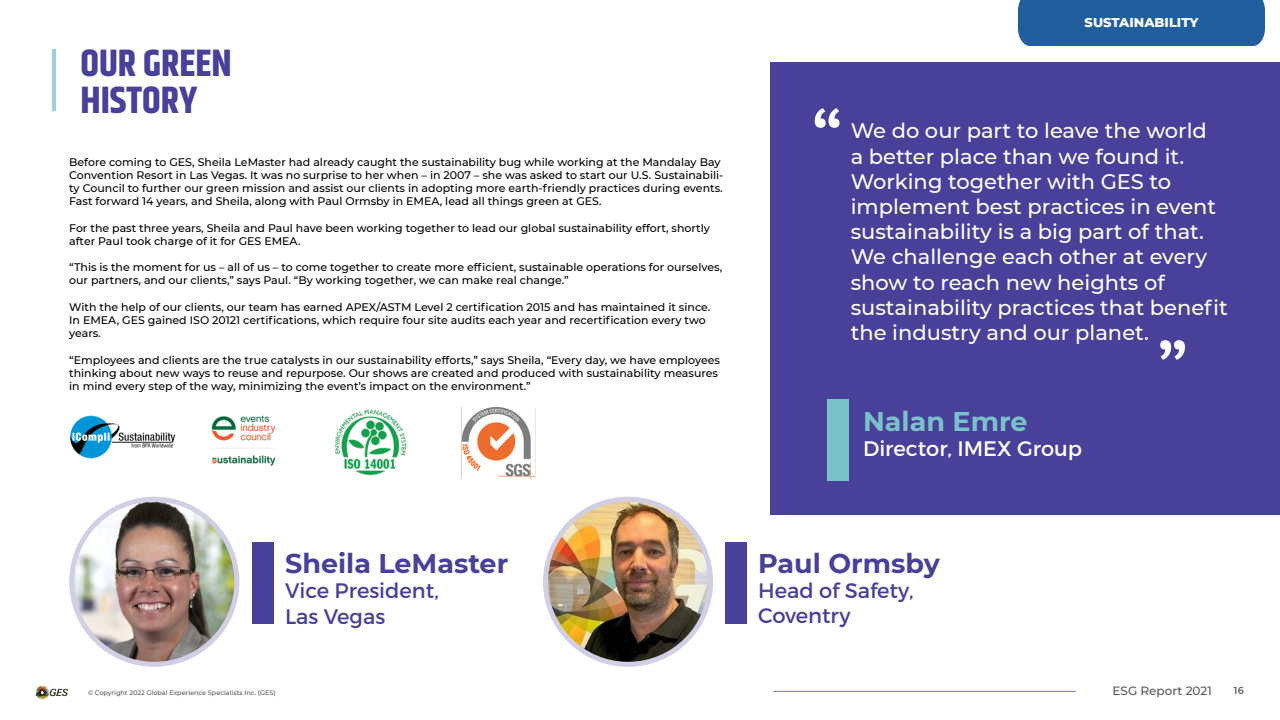
<style>
.page{position:relative;width:1280px;height:720px;background:#fff}
.page>*{position:absolute;margin:0;border:0;box-sizing:border-box;transform-origin:0 0}
.t1{font:700 38px/37px "Khand";color:#484099}
.t2{font:700 27px "Montserrat";color:#484099}
.t3{font:700 27px "Montserrat";color:#7ac2c9}
.t4{font:500 21px/25.2px "Montserrat";color:#fff}
.t5{font:21px/25.2px "Montserrat";color:#484099}
.t6{font:21px "Montserrat";color:#fff}
.t7{font:800 13px "Montserrat";color:#fff}
.t8{font:500 12px "Montserrat";color:#54565a}
.t9{font:500 11px/13.2px "Montserrat";color:#000}
.t10{font:10px "Montserrat";color:#54565a}
.t11{font:500 6.5px "Montserrat";color:#54565a}
</style>
<div class="page">
<hr style="left:773px;top:691px;width:303px;height:1px;background:#7670b1">
<svg style="left:36px;top:686px;width:32px;height:13px"></svg>
<div style="left:1018px;top:0;width:247px;height:46px;background:#215e9e"></div>
<div style="left:770px;top:62px;width:510px;height:453px;background:#484099"></div>
<svg style="left:815px;top:108px;width:24px;height:20px"></svg>
<svg style="left:1160px;top:340px;width:25px;height:20px"></svg>
<div style="left:827px;top:399px;width:22px;height:82px;background:#7ac2c9"></div>
<img style="left:71px;top:407px;width:465px;height:72px">
<hr style="left:52px;top:49px;width:4px;height:62px;background:#9cd0d6">
<img style="left:546px;top:499px;width:165px;height:165px;border-radius:83px">
<div style="left:543px;top:497px;width:170px;height:170px;border:5px solid #d2cfe5;border-radius:50%"></div>
<img style="left:72px;top:499px;width:165px;height:165px;border-radius:83px">
<div style="left:69px;top:497px;width:170px;height:170px;border:5px solid #d2cfe5;border-radius:50%"></div>
<div style="left:252px;top:542px;width:22px;height:82px;background:#484099"></div>
<div style="left:725px;top:542px;width:22px;height:82px;background:#484099"></div>
<h1 class="t1" style="left:81px;top:47px;width:153px">OUR GREEN<br>HISTORY</h1>
<p class="t9" style="left:69px;top:155px;width:656px">Before coming to GES, Sheila LeMaster had already caught the sustainability bug while working at the Mandalay Bay Convention Resort in Las Vegas. It was no surprise to her when – in 2007 – she was asked to start our U.S. Sustainabili&shy;ty Council to further our green mission and assist our clients in adopting more earth-friendly practices during events.<br>Fast forward 14 years, and Sheila, along with Paul Ormsby in EMEA, lead all things green at GES.</p>
<p class="t9" style="left:69px;top:221px;width:642px">For the past three years, Sheila and Paul have been working together to lead our global sustainability effort, shortly after Paul took charge of it for GES EMEA.</p>
<p class="t9" style="left:69px;top:260px;width:654px">“This is the moment for us – all of us – to come together to create more efficient, sustainable operations for ourselves, our partners, and our clients,” says Paul. “By working together, we can make real change.”</p>
<p class="t9" style="left:69px;top:300px;width:643px">With the help of our clients, our team has earned APEX/ASTM Level 2 certification 2015 and has maintained it since.<br>In EMEA, GES gained ISO 20121 certifications, which require four site audits each year and recertification every two years.</p>
<p class="t9" style="left:69px;top:353px;width:652px">“Employees and clients are the true catalysts in our sustainability efforts,” says Sheila, “Every day, we have employees thinking about new ways to reuse and repurpose. Our shows are created and produced with sustainability measures in mind every step of the way, minimizing the event’s impact on the environment.”</p>
<p class="t7" style="left:1085px;top:13px;width:115px">SUSTAINABILITY</p>
<p class="t4" style="left:851px;top:117px;width:379px">We do our part to leave the world<br>a better place than we found it.<br>Working together with GES to implement best practices in event sustainability is a big part of that.<br>We challenge each other at every show to reach new heights of sustainability practices that benefit the industry and our planet.</p>
<h2 class="t3" style="left:863px;top:402px;width:166px">Nalan Emre</h2>
<h3 class="t6" style="left:863px;top:435px;width:221px">Director, IMEX Group</h3>
<h2 class="t2" style="left:285px;top:544px;width:225px">Sheila LeMaster</h2>
<h3 class="t5" style="left:285px;top:578px;width:155px">Vice President,<br>Las Vegas</h3>
<h2 class="t2" style="left:758px;top:544px;width:183px">Paul Ormsby</h2>
<h3 class="t5" style="left:758px;top:578px;width:157px">Head of Safety,<br>Coventry</h3>
<p class="t11" style="left:88px;top:688px;width:189px">© Copyright 2022 Global Experience Specialists Inc. (GES)</p>
<p class="t8" style="left:1113px;top:682px;width:101px">ESG Report 2021</p>
<p class="t10" style="left:1234px;top:684px;width:12px">16</p>
</div>
